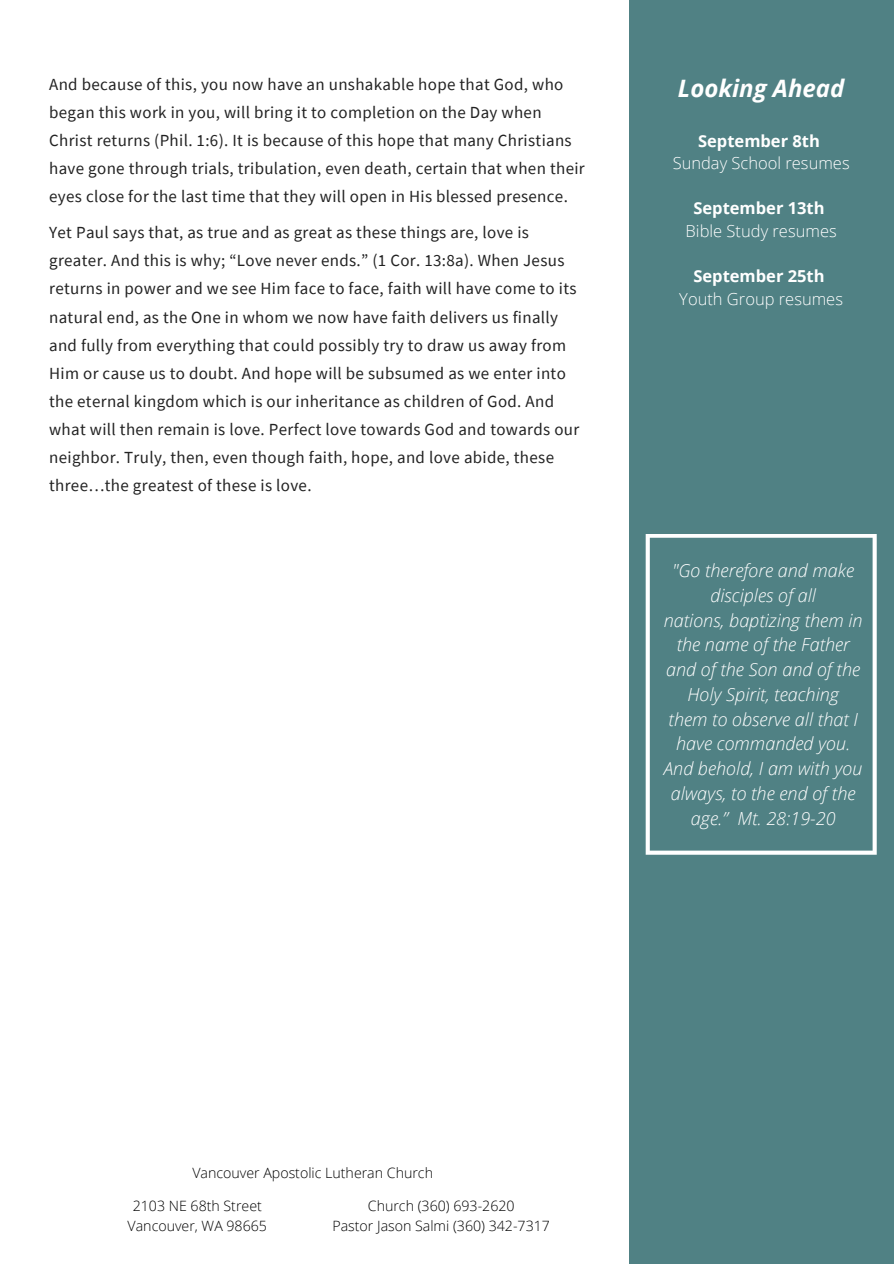
<style>
.page{position:relative;width:894px;height:1264px;background:#fff}
.page>*{position:absolute;margin:0;border:0;box-sizing:border-box;transform-origin:0 0}
.t1{font:italic 700 24px "Open Sans";color:#fff}
.t2{font:italic 300 18px/24.8px "Open Sans";color:#fff;text-align:center}
.t3{font:16.95px/28.2px "Source Sans Pro";letter-spacing:.02em;color:#222}
.t4{font:300 16.5px/22.5px "Open Sans";color:#fff;text-align:center}
.t5{font:300 14.25px "Open Sans";color:#000}
.s1{font-weight:700}
</style>
<div class="page">
<div style="left:629px;top:0;width:264px;height:1263px;background:#508184"></div>
<svg style="left:645px;top:534px;width:231px;height:320px"></svg>
<p class="t3" style="left:49px;top:69px;width:537px">And because of this, you now have an unshakable hope that God, who began this work in you, will bring it to completion on the Day when Christ returns (Phil. 1:6). It is because of this hope that many Christians have gone through trials, tribulation, even death, certain that when their eyes close for the last time that they will open in His blessed presence.</p>
<p class="t3" style="left:49px;top:218px;width:531px">Yet Paul says that, as true and as great as these things are, love is greater. And this is why; “Love never ends.” (1 Cor. 13:8a). When Jesus returns in power and we see Him face to face, faith will have come to its natural end, as the One in whom we now have faith delivers us finally and fully from everything that could possibly try to draw us away from Him or cause us to doubt. And hope will be subsumed as we enter into the eternal kingdom which is our inheritance as children of God. And what will then remain is love. Perfect love towards God and towards our neighbor. Truly, then, even though faith, hope, and love abide, these three…the greatest of these is love.</p>
<p class="t1" style="left:677px;top:71px;width:168px">Looking Ahead</p>
<h2 class="t4" style="left:672px;top:129px;width:178px"><span class="s1">September 8th<br></span>Sunday School resumes</h2>
<h2 class="t4" style="left:685px;top:197px;width:152px"><span class="s1">September 13th<br></span>Bible Study resumes</h2>
<p class="t4" style="left:679px;top:264px;width:165px"><span class="s1">September 25th<br></span>Youth Group resumes</p>
<h2 class="t2" style="left:663px;top:557px;width:200px">"Go therefore and make disciples of all<br>nations, baptizing them in the name of the Father and of the Son and of the<br>Holy Spirit, teaching<br>them to observe all that I have commanded you.<br>And behold, I am with you always, to the end of the age.” Mt. 28:19-20</h2>
<h2 class="t5" style="left:192px;top:1162px;width:242px">Vancouver Apostolic Lutheran Church</h2>
<p class="t5" style="left:133px;top:1195px;width:131px">2103 NE 68th Street</p>
<p class="t5" style="left:127px;top:1215px;width:141px">Vancouver, WA 98665</p>
<h1 class="t5" style="left:368px;top:1195px;width:148px">Church (360) 693-2620</h1>
<h2 class="t5" style="left:332px;top:1215px;width:219px">Pastor Jason Salmi (360) 342-7317</h2>
</div>
